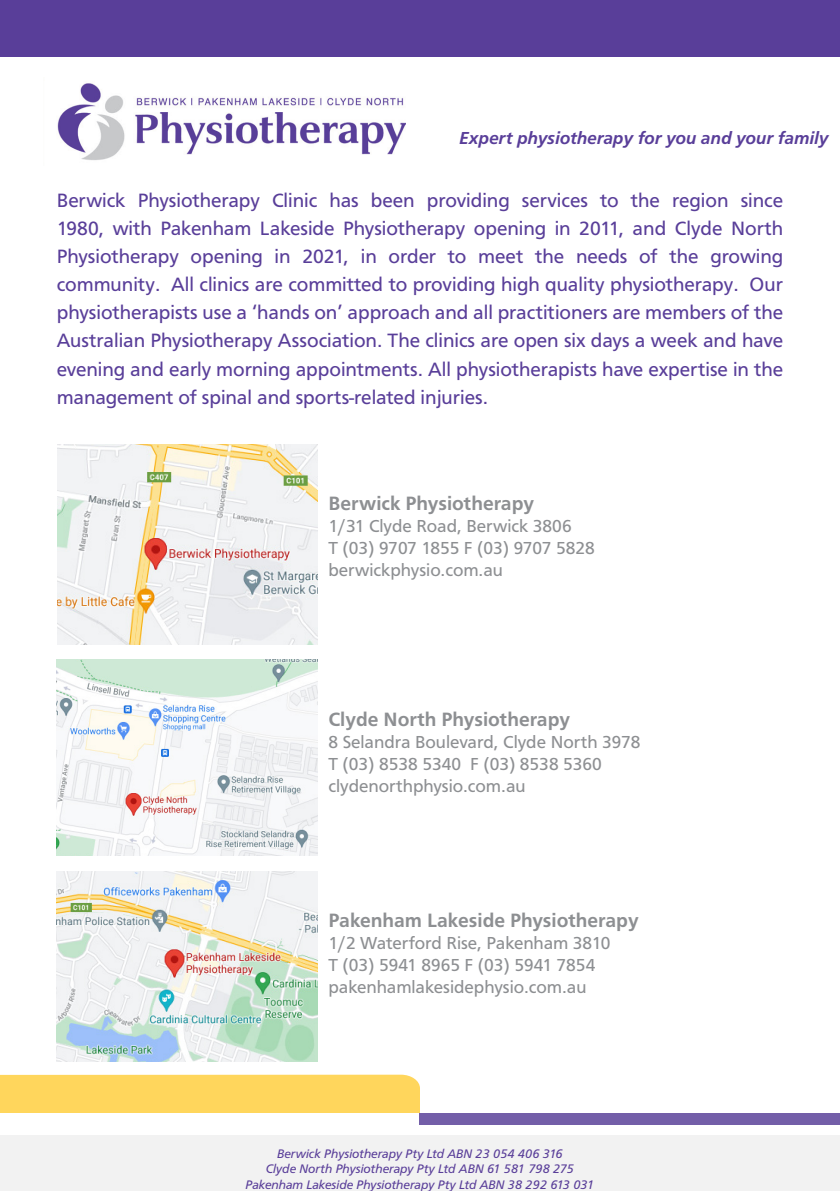
<style>
.page{position:relative;width:840px;height:1191px;background:#fff}
.page>*{position:absolute;margin:0;border:0;box-sizing:border-box;transform-origin:0 0}
.t1{font:20px/28px "Carto Gothic Std";color:#593e99;text-align:justify}
.t2{font:700 20px "Carto Gothic Std";color:#8d8f92}
.t3{font:18px "Carto Gothic Std";color:#8d8f92}
.t4{font:italic 700 18px "Carto Gothic Std";letter-spacing:-.005em;color:#593e99}
.t5{font:italic 12.8px "Carto Gothic Std";color:#593e99}
</style>
<div class="page">
<div style="left:0;top:1074px;width:420px;height:39px;background:#ffd65c"></div>
<div style="left:420px;top:1113px;width:419px;height:11px;background:#735ea8"></div>
<div style="left:0;top:1135px;width:839px;height:56px;background:#f2f2f2"></div>
<div style="left:0;top:0;width:839px;height:57px;background:#593e99"></div>
<img style="left:58px;top:444px;width:259px;height:200px">
<img style="left:57px;top:660px;width:260px;height:196px">
<img style="left:57px;top:871px;width:260px;height:190px">
<img style="left:57px;top:83px;width:348px;height:77px">
<p class="t4" style="left:459px;top:127px;width:371px">Expert physiotherapy for you and your family</p>
<p class="t1" style="left:57px;top:187px;width:727px">Berwick Physiotherapy Clinic has been providing services to the region since 1980, with Pakenham Lakeside Physiotherapy opening in 2011, and Clyde North Physiotherapy opening in 2021, in order to meet the needs of the growing community. All clinics are committed to providing high quality physiotherapy. Our physiotherapists use a ‘hands on’ approach and all practitioners are members of the Australian Physiotherapy Association. The clinics are open six days a week and have evening and early morning appointments. All physiotherapists have expertise in the management of spinal and sports-related injuries.</p>
<p class="t2" style="left:328px;top:491px;width:207px">Berwick Physiotherapy</p>
<p class="t3" style="left:328px;top:515px;width:244px">1/31 Clyde Road, Berwick 3806</p>
<p class="t3" style="left:328px;top:537px;width:267px">T (03) 9707 1855 F (03) 9707 5828</p>
<p class="t3" style="left:328px;top:559px;width:176px">berwickphysio.com.au</p>
<p class="t2" style="left:328px;top:707px;width:243px">Clyde North Physiotherapy</p>
<p class="t3" style="left:328px;top:731px;width:313px">8 Selandra Boulevard, Clyde North 3978</p>
<p class="t3" style="left:328px;top:753px;width:275px">T (03) 8538 5340 F (03) 8538 5360</p>
<p class="t3" style="left:328px;top:775px;width:198px">clydenorthphysio.com.au</p>
<p class="t2" style="left:328px;top:908px;width:311px">Pakenham Lakeside Physiotherapy</p>
<p class="t3" style="left:328px;top:932px;width:283px">1/2 Waterford Rise, Pakenham 3810</p>
<p class="t3" style="left:328px;top:954px;width:268px">T (03) 5941 8965 F (03) 5941 7854</p>
<p class="t3" style="left:328px;top:976px;width:259px">pakenhamlakesidephysio.com.au</p>
<p class="t5" style="left:277px;top:1146px;width:287px">Berwick Physiotherapy Pty Ltd ABN 23 054 406 316</p>
<p class="t5" style="left:266px;top:1161px;width:310px">Clyde North Physiotherapy Pty Ltd ABN 61 581 798 275</p>
<p class="t5" style="left:245px;top:1177px;width:350px">Pakenham Lakeside Physiotherapy Pty Ltd ABN 38 292 613 031</p>
</div>
